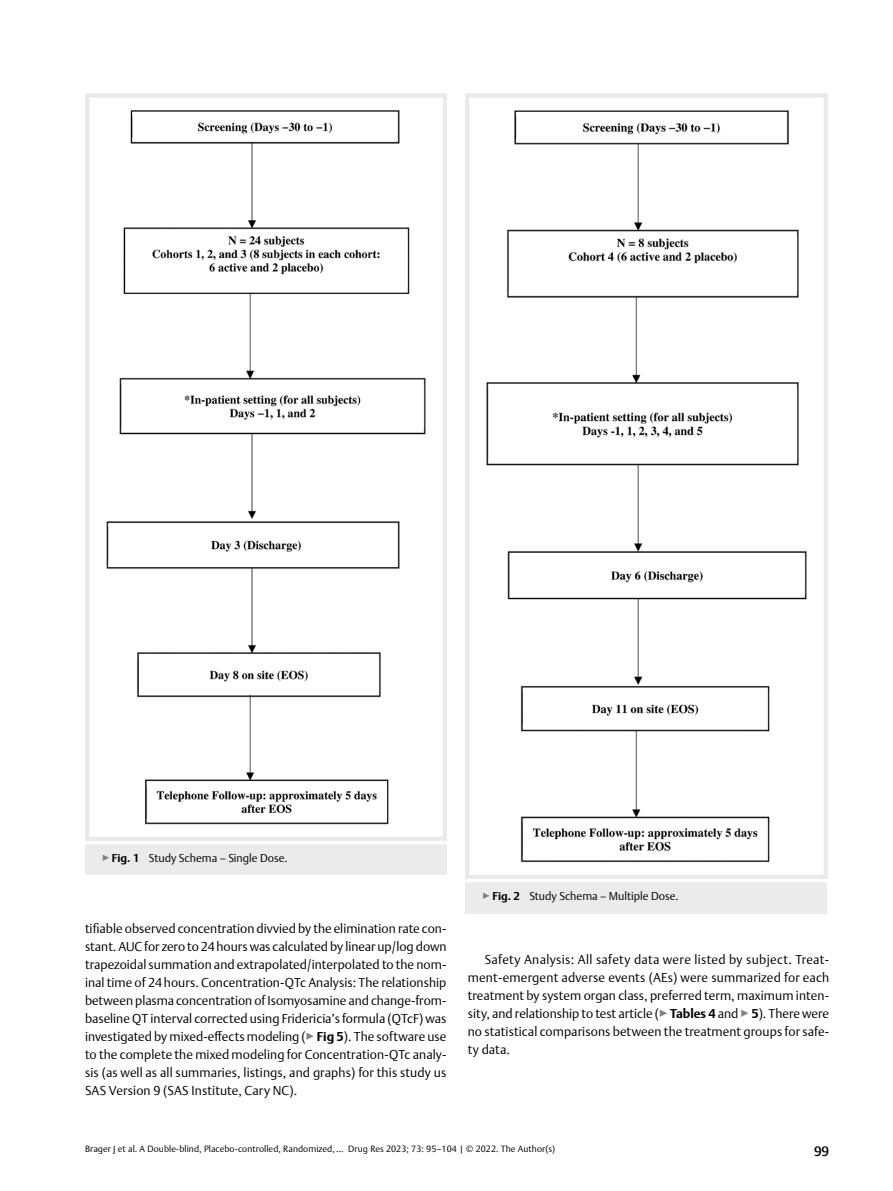
<style>
.page{position:relative;width:893px;height:1191px;background:#fff}
.page>*{position:absolute;margin:0;border:0;box-sizing:border-box;transform-origin:0 0}
.t1{font:500 13.5px "Thieme Argo 2011";color:#000}
.t2{font:300 12.75px/18px "Thieme Argo 2011";letter-spacing:.005em;color:#000;text-align:justify}
.t3{font:300 11.25px "Thieme Argo 2011";color:#000}
.t4{font:300 9px "Thieme Argo 2011";letter-spacing:.01em;color:#000}
.s1{color:#808285}
.s2{font-weight:700}
</style>
<div class="page">
<div style="left:466px;top:878px;width:361px;height:35px;background:#ebebec"></div>
<svg style="left:466px;top:879px;width:361px;height:3px"></svg>
<img style="left:466px;top:94px;width:361px;height:784px">
<div style="left:85px;top:840px;width:361px;height:35px;background:#ebebec"></div>
<svg style="left:85px;top:841px;width:361px;height:3px"></svg>
<img style="left:85px;top:94px;width:361px;height:746px">
<p class="t3" style="left:102px;top:851px;width:187px"><span class="s1">▶</span><span class="s2">Fig. 1</span> Study Schema – Single Dose.</p>
<p class="t2" style="left:85px;top:918px;width:363px">tifiable observed concentration divvied by the elimination rate con&shy;stant. AUC for zero to 24hours was calculated by linear up/log down trapezoidal summation and extrapolated/interpolated to the nom&shy;inal time of 24hours. Concentration-QTc Analysis: The relationship between plasma concentration of Isomyosamine and change-from&shy;baseline QT interval corrected using Fridericia’s formula (QTcF) was investigated by mixed-effects modeling (<span class="s1">▶</span><span class="s2">Fig 5</span>). The software use to the complete the mixed modeling for Concentration-QTc analy&shy;sis (as well as all summaries, listings, and graphs) for this study us SAS Version 9 (SAS Institute, Cary NC).</p>
<p class="t3" style="left:483px;top:889px;width:197px"><span class="s1">▶</span><span class="s2">Fig. 2</span> Study Schema – Multiple Dose.</p>
<p class="t2" style="left:468px;top:950px;width:363px;text-indent:17px">Safety Analysis: All safety data were listed by subject. Treat&shy;ment-emergent adverse events (AEs) were summarized for each treatment by system organ class, preferred term, maximum inten&shy;sity, and relationship to test article (<span class="s1">▶</span><span class="s2">Tables 4</span> and <span class="s1">▶</span><span class="s2">5</span>). There were no statistical comparisons between the treatment groups for safe&shy;ty data.</p>
<p class="t4" style="left:85px;top:1143px;width:472px">Brager J et al. A Double-blind, Placebo-controlled, Randomized, … Drug Res 2023; 73: 95–104 | © 2022. The Author(s)</p>
<p class="t1" style="left:814px;top:1142px;width:17px">99</p>
</div>
